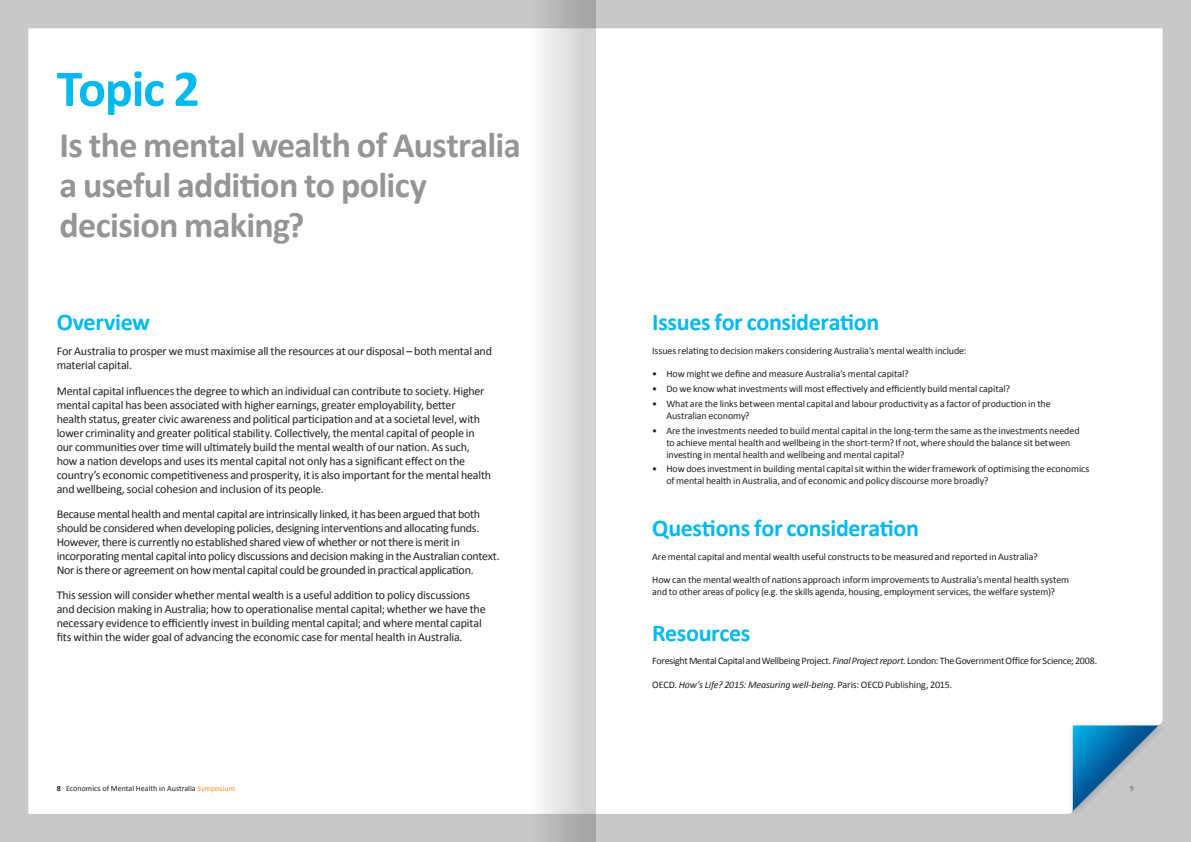
<style>
.page{position:relative;width:1191px;height:842px;background:#c6c8ca}
.page>*{position:absolute;margin:0;border:0;box-sizing:border-box;transform-origin:0 0}
.t1{font:700 52px "Calibri";letter-spacing:-.025em;color:#00b9f1}
.t2{font:700 36px/40px "Calibri";letter-spacing:-.02em;color:#939597}
.t3{font:700 24px "Calibri";letter-spacing:-.015em;color:#00b9f1}
.t4{font:12px/14px "Calibri";letter-spacing:-.02em;color:#221f20}
.t5{font:10px/12px "Calibri";letter-spacing:-.01em;color:#221f20}
.t6{font:italic 10px "Calibri";letter-spacing:-.01em;color:#221f20}
.t7{font:8px "Calibri";color:#221f20}
.t8{font:700 8px "Calibri";color:#808284}
.s1{font-style:italic}
.s2{font-style:normal}
.s3{font-weight:700}
.s4{color:#f7931d}
</style>
<div class="page">
<div style="left:28px;top:28px;width:1134px;height:786px;background:#fff"></div>
<div style="left:1068px;top:721px;width:99px;height:99px;background:#221f20;opacity:.2"></div>
<img style="left:1071px;top:724px;width:89px;height:89px">
<svg style="left:507px;top:0;width:88px;height:842px"></svg>
<h1 class="t1" style="left:57px;top:70px;width:144px">Topic 2</h1>
<h2 class="t2" style="left:60px;top:128px;width:463px">Is the mental wealth of Australia a useful addition to policy decision making?</h2>
<h3 class="t3" style="left:57px;top:313px;width:95px">Overview</h3>
<p class="t4" style="left:57px;top:344px;width:437px">For Australia to prosper we must maximise all the resources at our disposal – both mental and material capital.</p>
<p class="t4" style="left:57px;top:384px;width:436px">Mental capital influences the degree to which an individual can contribute to society. Higher mental capital has been associated with higher earnings, greater employability, better<br>health status, greater civic awareness and political participation and at a societal level, with lower criminality and greater political stability. Collectively, the mental capital of people in our communities over time will ultimately build the mental wealth of our nation. As such, how a nation develops and uses its mental capital not only has a significant effect on the country’s economic competitiveness and prosperity, it is also important for the mental health and wellbeing, social cohesion and inclusion of its people.</p>
<p class="t4" style="left:57px;top:507px;width:444px">Because mental health and mental capital are intrinsically linked, it has been argued that both should be considered when developing policies, designing interventions and allocating funds.<br>However, there is currently no established shared view of whether or not there is merit in incorporating mental capital into policy discussions and decision making in the Australian context.<br>Nor is there or agreement on how mental capital could be grounded in practical application.</p>
<p class="t4" style="left:57px;top:588px;width:430px">This session will consider whether mental wealth is a useful addition to policy discussions and decision making in Australia; how to operationalise mental capital; whether we have the necessary evidence to efficiently invest in building mental capital; and where mental capital fits within the wider goal of advancing the economic case for mental health in Australia.</p>
<h3 class="t3" style="left:652px;top:307px;width:229px">Issues for consideration</h3>
<p class="t5" style="left:652px;top:344px;width:316px">Issues relating to decision makers considering Australia’s mental wealth include:</p>
<p class="t5" style="left:652px;top:368px;width:258px">• How might we define and measure Australia’s mental capital?</p>
<p class="t5" style="left:652px;top:383px;width:359px">• Do we know what investments will most effectively and efficiently build mental capital?</p>
<p class="t5" style="left:666px;top:398px;width:386px;text-indent:-14px">• What are the links between mental capital and labour productivity as a factor of production in the<br>Australian economy?</p>
<p class="t5" style="left:666px;top:425px;width:415px;text-indent:-14px">• Are the investments needed to build mental capital in the long-term the same as the investments needed to achieve mental health and wellbeing in the short-term? If not, where should the balance sit between investing in mental health and wellbeing and mental capital?</p>
<p class="t5" style="left:666px;top:464px;width:424px;text-indent:-14px">• How does investment in building mental capital sit within the wider framework of optimising the economics of mental health in Australia, and of economic and policy discourse more broadly?</p>
<h3 class="t3" style="left:652px;top:513px;width:268px">Questions for consideration</h3>
<p class="t5" style="left:652px;top:550px;width:387px">Are mental capital and mental wealth useful constructs to be measured and reported in Australia?</p>
<p class="t5" style="left:652px;top:574px;width:418px">How can the mental wealth of nations approach inform improvements to Australia’s mental health system and to other areas of policy (e.g. the skills agenda, housing, employment services, the welfare system)?</p>
<h3 class="t3" style="left:652px;top:625px;width:100px">Resources</h3>
<p class="t5" style="left:652px;top:655px;width:446px">Foresight Mental Capital and Wellbeing Project. <span class="s1">Final Project report</span>. London: The Government Office for Science; 2008.</p>
<p class="t6" style="left:652px;top:678px;width:302px"><span class="s2">OECD.</span> How’s Life? 2015: Measuring well-being<span class="s2">. Paris: OECD Publishing, 2015.</span></p>
<p class="t7" style="left:57px;top:786px;width:180px"><span class="s3">8</span> Economics of Mental Health in Australia <span class="s4">Symposium</span></p>
<p class="t8" style="left:1129px;top:786px;width:6px">9</p>
</div>
